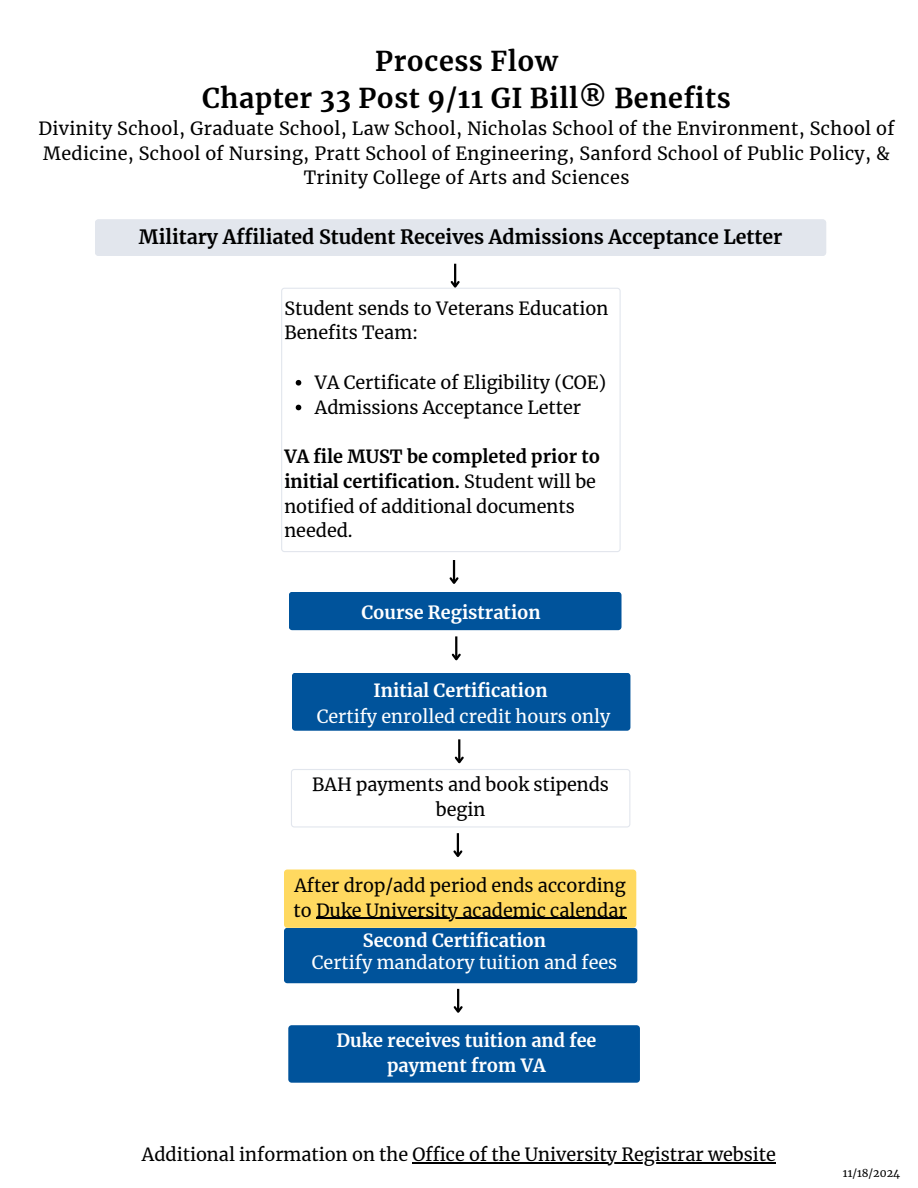
<style>
.page{position:relative;width:918px;height:1188px;background:#fff}
.page>*{position:absolute;margin:0;border:0;box-sizing:border-box;transform-origin:0 0}
.t1{font:700 27px/37.2px "Merriweather";letter-spacing:.02em;color:#000;text-align:center}
.t2{font:700 19.5px "Merriweather";color:#000}
.t3{font:18px/24.8px "Merriweather";color:#000}
.t4{font:18px/24.8px "Merriweather";letter-spacing:.02em;color:#000;text-align:center}
.t5{font:700 18px/24.8px "Merriweather";color:#000}
.t6{font:700 18px/24.8px "Merriweather";color:#fff;text-align:center}
.t7{font:18px "Merriweather";color:#fff}
.t8{font:10.8px "Merriweather";color:#000}
.s1{font-weight:400}
</style>
<div class="page">
<div style="left:95px;top:219px;width:731px;height:37px;background:#e2e6ed;border-radius:3px"></div>
<svg style="left:281px;top:288px;width:340px;height:264px"></svg>
<svg style="left:296px;top:380px;width:5px;height:6px"></svg>
<svg style="left:296px;top:405px;width:5px;height:5px"></svg>
<div style="left:292px;top:673px;width:338px;height:58px;background:#00539b;border-radius:3px"></div>
<hr style="left:453px;top:560px;width:2px;height:23px;background:#000">
<svg style="left:449px;top:575px;width:10px;height:9px"></svg>
<hr style="left:458px;top:739px;width:2px;height:23px;background:#000">
<svg style="left:291px;top:755px;width:339px;height:72px"></svg>
<hr style="left:457px;top:989px;width:2px;height:23px;background:#000">
<svg style="left:453px;top:1004px;width:10px;height:9px"></svg>
<div style="left:289px;top:592px;width:333px;height:38px;background:#00539b;border-radius:3px"></div>
<div style="left:284px;top:928px;width:353px;height:55px;background:#00539b;border-radius:3px"></div>
<div style="left:288px;top:1025px;width:352px;height:58px;background:#00539b;border-radius:3px"></div>
<hr style="left:454px;top:264px;width:2px;height:23px;background:#000">
<svg style="left:449px;top:279px;width:13px;height:11px"></svg>
<hr style="left:457px;top:833px;width:2px;height:23px;background:#000">
<svg style="left:453px;top:848px;width:10px;height:9px"></svg>
<hr style="left:413px;top:1162px;width:363px;height:1px;background:#000">
<div style="left:284px;top:870px;width:352px;height:58px;background:#ffd960;border-radius:3px"></div>
<hr style="left:316px;top:918px;width:311px;height:1px;background:#000">
<hr style="left:455px;top:636px;width:2px;height:23px;background:#000">
<svg style="left:451px;top:652px;width:10px;height:9px"></svg>
<h2 class="t1" style="left:202px;top:43px;width:530px">Process Flow<br>Chapter 33 Post 9/11 GI Bill® Benefits</h2>
<h2 class="t4" style="left:38px;top:116px;width:858px">Divinity School, Graduate School, Law School, Nicholas School of the Environment, School of<br>Medicine, School of Nursing, Pratt School of Engineering, Sanford School of Public Policy, &amp;<br>Trinity College of Arts and Sciences</h2>
<h1 class="t2" style="left:139px;top:225px;width:645px">Military Affiliated Student Receives Admissions Acceptance Letter</h1>
<h2 class="t3" style="left:284px;top:296px;width:325px">Student sends to Veterans Education<br>Benefits Team:</h2>
<p class="t3" style="left:315px;top:370px;width:293px">VA Certificate of Eligibility (COE)</p>
<p class="t3" style="left:315px;top:395px;width:268px">Admissions Acceptance Letter</p>
<h2 class="t5" style="left:284px;top:444px;width:317px">VA file MUST be completed prior to initial certification. <span class="s1">Student will be notified of additional documents needed.</span></h2>
<h2 class="t6" style="left:361px;top:600px;width:181px">Course Registration</h2>
<p class="t6" style="left:374px;top:678px;width:176px">Initial Certification</p>
<h2 class="t7" style="left:317px;top:705px;width:295px">Certify enrolled credit hours only</h2>
<p class="t3" style="left:312px;top:773px;width:298px;text-align:center">BAH payments and book stipends begin</p>
<p class="t3" style="left:293px;top:873px;width:335px">After drop/add period ends according to Duke University academic calendar</p>
<h2 class="t6" style="left:363px;top:929px;width:185px">Second Certification</h2>
<p class="t7" style="left:312px;top:951px;width:307px">Certify mandatory tuition and fees</p>
<h2 class="t6" style="left:337px;top:1028px;width:261px">Duke receives tuition and fee payment from VA</h2>
<p class="t3" style="left:142px;top:1142px;width:636px">Additional information on the Office of the University Registrar website</p>
<p class="t8" style="left:843px;top:1166px;width:59px">11/18/2024</p>
</div>
